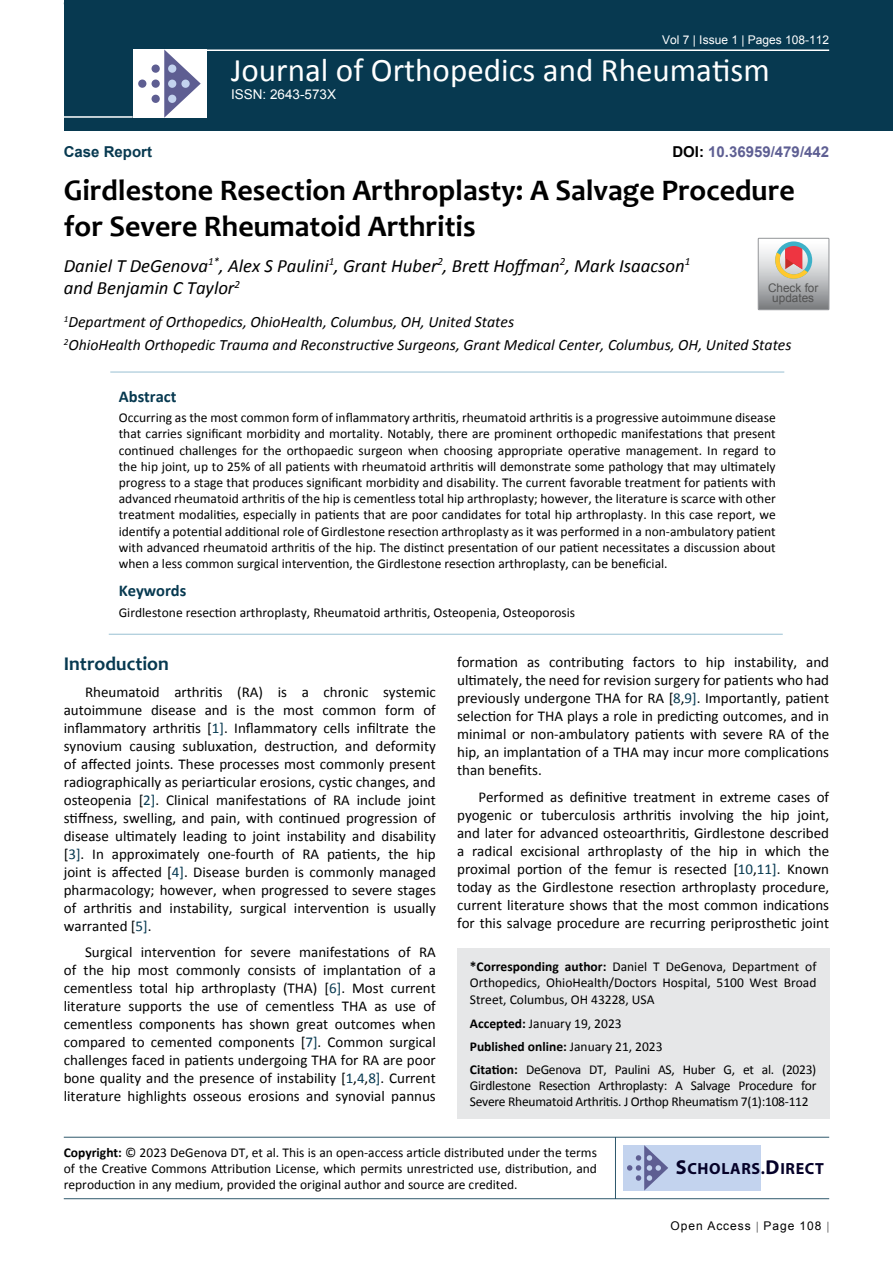
<style>
.page{position:relative;width:893px;height:1263px;background:#fff}
.page>*{position:absolute;margin:0;border:0;box-sizing:border-box;transform-origin:0 0}
.t1{font:33px "Calibri";color:#fff}
.t2{font:700 30px/36px "Candara";color:#000}
.t3{font:700 19.5px "Candara";color:#073950}
.t4{font:italic 18.75px/22.5px "Calibri";color:#000}
.t5{font:700 16.5px "Calibri";color:#073950}
.t6{font:700 16.2px "Myriad Pro";letter-spacing:.04em;color:#050128}
.t7{font:italic 15.75px/23.1px "Calibri";color:#000}
.t8{font:15px/18px "Calibri";color:#000;text-align:justify}
.t9{font:700 15px "Arial";color:#5e5f93}
.t10{font:700 15px "Arial";color:#073950}
.t11{font:13.5px/16.2px "Calibri";color:#000;text-align:justify}
.t12{font:13.5px/23px "Calibri";letter-spacing:-.02em;color:#000}
.t13{font:13.5px "Arial";color:#fff}
.t14{font:12px "Arial";color:#fff}
.t15{font:12px "Arial";letter-spacing:.08em;color:#000}
.t16{font:11.85px/10.2px "Arial";color:#535353;text-align:center}
.s1{color:#000}
.s2{color:#073950}
.s3{font-weight:700}
.s4{font-size:20.25px}
</style>
<div class="page">
<div style="left:64px;top:0;width:829px;height:131px;background:#073950"></div>
<hr style="left:204px;top:49px;width:625px;height:2px;background:#fff">
<hr style="left:64px;top:116px;width:69px;height:2px;background:#fff">
<div style="left:133px;top:49px;width:74px;height:69px;background:#fff"></div>
<svg style="left:164px;top:49px;width:37px;height:69px"></svg>
<div style="left:152px;top:65px;width:8px;height:8px;background:#5e5e92;border-radius:50%"></div>
<div style="left:138px;top:80px;width:8px;height:8px;background:#5e5e92;border-radius:50%"></div>
<div style="left:152px;top:80px;width:8px;height:8px;background:#5e5e92;border-radius:50%"></div>
<div style="left:168px;top:80px;width:8px;height:8px;background:#c3d3ee;border-radius:50%"></div>
<div style="left:181px;top:80px;width:9px;height:8px;background:#c3d3ee;border-radius:50%"></div>
<div style="left:168px;top:95px;width:8px;height:8px;background:#c3d3ee;border-radius:50%"></div>
<div style="left:168px;top:65px;width:8px;height:8px;background:#c3d3ee;border-radius:50%"></div>
<div style="left:152px;top:95px;width:8px;height:8px;background:#5e5e92;border-radius:50%"></div>
<hr style="left:64px;top:1137px;width:765px;height:1px;background:#073950">
<hr style="left:64px;top:1198px;width:765px;height:1px;background:#073950">
<hr style="left:615px;top:1137px;width:1px;height:62px;background:#073950">
<div style="left:623px;top:1145px;width:138px;height:45px;background:#c3d3ee"></div>
<svg style="left:627px;top:1145px;width:41px;height:45px"></svg>
<div style="left:457px;top:948px;width:372px;height:171px;background:#e6e7e8"></div>
<svg style="left:758px;top:238px;width:71px;height:72px;background:#bdb6b3"></svg>
<hr style="left:110px;top:372px;width:674px;height:1px;background:#98c0d2">
<hr style="left:109px;top:634px;width:674px;height:1px;background:#98c0d2">
<p class="t10" style="left:64px;top:142px;width:90px">Case Report</p>
<p class="t14" style="left:662px;top:32px;width:169px">Vol 7 | Issue 1 | Pages 108-112</p>
<h1 class="t1" style="left:231px;top:49px;width:540px">Journal of Orthopedics and Rheumatism</h1>
<p class="t13" style="left:231px;top:86px;width:107px">ISSN: 2643-573X</p>
<p class="t9" style="left:672px;top:142px;width:158px"><span class="s1">DOI:</span> 10.36959/479/442</p>
<h2 class="t2" style="left:64px;top:172px;width:732px">Girdlestone Resection Arthroplasty: A Salvage Procedure for Severe Rheumatoid Arthritis</h2>
<p class="t4" style="left:64px;top:253px;width:628px">Daniel T DeGenova<sup>1*</sup>, Alex S Paulini<sup>1</sup>, Grant Huber<sup>2</sup>, Brett Hoffman<sup>2</sup>, Mark Isaacson<sup>1 </sup>and Benjamin C Taylor<sup>2</sup></p>
<p class="t7" style="left:64px;top:310px;width:729px"><sup>1</sup>Department of Orthopedics, OhioHealth, Columbus, OH, United States<br><sup>2</sup>OhioHealth Orthopedic Trauma and Reconstructive Surgeons, Grant Medical Center, Columbus, OH, United States</p>
<p class="t16" style="left:768px;top:282px;width:52px">Check for updates</p>
<p class="t5" style="left:119px;top:386px;width:59px">Abstract</p>
<p class="t11" style="left:119px;top:410px;width:658px">Occurring as the most common form of inflammatory arthritis, rheumatoid arthritis is a progressive autoimmune disease that carries significant morbidity and mortality. Notably, there are prominent orthopedic manifestations that present continued challenges for the orthopaedic surgeon when choosing appropriate operative management. In regard to the hip joint, up to 25% of all patients with rheumatoid arthritis will demonstrate some pathology that may ultimately progress to a stage that produces significant morbidity and disability. The current favorable treatment for patients with advanced rheumatoid arthritis of the hip is cementless total hip arthroplasty; however, the literature is scarce with other treatment modalities, especially in patients that are poor candidates for total hip arthroplasty. In this case report, we identify a potential additional role of Girdlestone resection arthroplasty as it was performed in a non-ambulatory patient with advanced rheumatoid arthritis of the hip. The distinct presentation of our patient necessitates a discussion about when a less common surgical intervention, the Girdlestone resection arthroplasty, can be beneficial.</p>
<p class="t5" style="left:119px;top:580px;width:69px">Keywords</p>
<p class="t11" style="left:119px;top:604px;width:458px">Girdlestone resection arthroplasty, Rheumatoid arthritis, Osteopenia, Osteoporosis</p>
<p class="t8" style="left:457px;top:653px;width:374px">formation as contributing factors to hip instability, and ultimately, the need for revision surgery for patients who had previously undergone THA for RA [<span class="s2">8</span>,<span class="s2">9]</span>. Importantly, patient selection for THA plays a role in predicting outcomes, and in minimal or non-ambulatory patients with severe RA of the hip, an implantation of a THA may incur more complications than benefits.</p>
<p class="t8" style="left:457px;top:788px;width:374px;text-indent:21px">Performed as definitive treatment in extreme cases of pyogenic or tuberculosis arthritis involving the hip joint, and later for advanced osteoarthritis, Girdlestone described a radical excisional arthroplasty of the hip in which the proximal portion of the femur is resected [<span class="s2">10</span>,<span class="s2">11]</span>. Known today as the Girdlestone resection arthroplasty procedure, current literature shows that the most common indications for this salvage procedure are recurring periprosthetic joint</p>
<h3 class="t3" style="left:64px;top:651px;width:107px">Introduction</h3>
<p class="t8" style="left:64px;top:682px;width:374px;text-indent:21px">Rheumatoid arthritis (RA) is a chronic systemic autoimmune disease and is the most common form of inflammatory arthritis [<span class="s2">1]</span>. Inflammatory cells infiltrate the synovium causing subluxation, destruction, and deformity of affected joints. These processes most commonly present radiographically as periarticular erosions, cystic changes, and osteopenia [<span class="s2">2]</span>. Clinical manifestations of RA include joint stiffness, swelling, and pain, with continued progression of disease ultimately leading to joint instability and disability [<span class="s2">3]</span>. In approximately one-fourth of RA patients, the hip joint is affected [<span class="s2">4]</span>. Disease burden is commonly managed pharmacology; however, when progressed to severe stages of arthritis and instability, surgical intervention is usually warranted [<span class="s2">5]</span>.</p>
<p class="t8" style="left:64px;top:943px;width:374px;text-indent:21px">Surgical intervention for severe manifestations of RA of the hip most commonly consists of implantation of a cementless total hip arthroplasty (THA) [<span class="s2">6]</span>. Most current literature supports the use of cementless THA as use of cementless components has shown great outcomes when compared to cemented components [<span class="s2">7]</span>. Common surgical challenges faced in patients undergoing THA for RA are poor bone quality and the presence of instability [<span class="s2">1</span>,<span class="s2">4</span>,<span class="s2">8]</span>. Current literature highlights osseous erosions and synovial pannus</p>
<p class="t11" style="left:470px;top:959px;width:348px"><span class="s3">*Corresponding author:</span> Daniel T DeGenova, Department of Orthopedics, OhioHealth/Doctors Hospital, 5100 West Broad Street, Columbus, OH 43228, USA</p>
<p class="t12" style="left:470px;top:1011px;width:348px"><span class="s3">Accepted:</span> January 19, 2023<br><span class="s3">Published online:</span> January 21, 2023<br><span class="s3">Citation:</span> DeGenova DT, Paulini AS, Huber G, et al. (2023)</p>
<p class="t12" style="left:470px;top:1077px;width:348px;line-height:16.2px">Girdlestone Resection Arthroplasty: A Salvage Procedure for<br>Severe Rheumatoid Arthritis. J Orthop Rheumatism 7(1):108-112</p>
<p class="t11" style="left:64px;top:1144px;width:535px"><span class="s3">Copyright:</span> © 2023 DeGenova DT, et al. This is an open-access article distributed under the terms of the Creative Commons Attribution License, which permits unrestricted use, distribution, and reproduction in any medium, provided the original author and source are credited.</p>
<p class="t6" style="left:676px;top:1158px;width:150px"><span class="s4">S</span>CHOLARS.<span class="s4">D</span>IRECT</p>
<p class="t15" style="left:670px;top:1218px;width:152px">Open Access Page 108</p>
</div>
